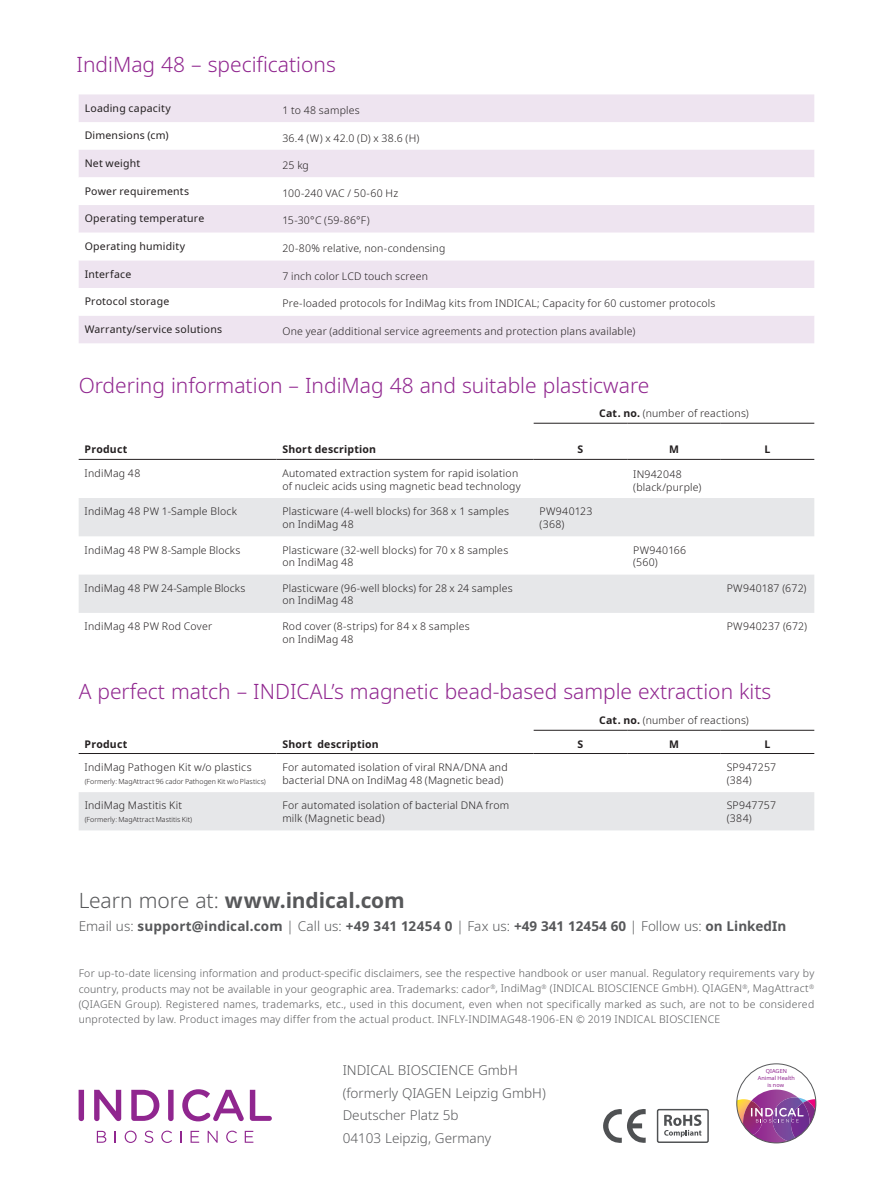
<style>
.page{position:relative;width:893px;height:1191px;background:#fff}
.page>*{position:absolute;margin:0;border:0;box-sizing:border-box;transform-origin:0 0}
.t1{font:300 21px "Noto Sans";color:#90268f}
.t2{font:700 21px "Noto Sans";letter-spacing:-.005em;color:#57585a}
.t3{font:700 13.5px "Noto Sans";letter-spacing:.005em;color:#57585a}
.t4{font:300 13.5px/22.5px "Noto Sans";color:#57585a}
.t5{font:300 10.5px/12.6px "Noto Sans";letter-spacing:.02em;color:#231f20}
.t6{font:300 10.5px/15px "Noto Sans";letter-spacing:.02em;color:#57585a;text-align:justify}
.t7{font:10.5px "Noto Sans";letter-spacing:.02em;color:#231f20}
.t8{font:700 10.5px "Noto Sans";letter-spacing:.02em;color:#231f20}
.t9{font:300 7.05px "Noto Sans";color:#231f20}
.t10{font:5.55px/6.8px "Noto Sans";color:#90268f;text-align:center}
.s1{font-weight:700}
.s2{font-weight:300}
</style>
<div class="page">
<svg style="left:737px;top:1089px;width:79px;height:53px"></svg>
<div style="left:737px;top:1063px;width:79px;height:80px;border:1px solid #57585a;border-radius:50%"></div>
<svg style="left:97px;top:1130px;width:9px;height:12px"></svg>
<svg style="left:125px;top:1130px;width:12px;height:13px"></svg>
<svg style="left:144px;top:1130px;width:9px;height:13px"></svg>
<svg style="left:161px;top:1130px;width:11px;height:13px"></svg>
<svg style="left:191px;top:1130px;width:8px;height:12px"></svg>
<svg style="left:208px;top:1130px;width:10px;height:12px"></svg>
<svg style="left:226px;top:1130px;width:11px;height:13px"></svg>
<svg style="left:245px;top:1130px;width:8px;height:12px"></svg>
<svg style="left:79px;top:1089px;width:5px;height:32px"></svg>
<svg style="left:94px;top:1089px;width:27px;height:32px"></svg>
<svg style="left:131px;top:1089px;width:28px;height:31px"></svg>
<svg style="left:168px;top:1089px;width:6px;height:32px"></svg>
<svg style="left:182px;top:1089px;width:62px;height:32px"></svg>
<svg style="left:250px;top:1089px;width:22px;height:31px"></svg>
<svg style="left:79px;top:94px;width:735px;height:249px;fill:#eee4f0"></svg>
<svg style="left:79px;top:177px;width:735px;height:28px"></svg>
<svg style="left:79px;top:233px;width:735px;height:27px"></svg>
<svg style="left:79px;top:288px;width:735px;height:28px"></svg>
<div style="left:79px;top:792px;width:735px;height:38px;background:#e6e7e9"></div>
<hr style="left:79px;top:753px;width:197px;height:1px;background:#231f20">
<hr style="left:276px;top:753px;width:258px;height:1px;background:#231f20">
<hr style="left:534px;top:730px;width:93px;height:1px;background:#231f20">
<hr style="left:534px;top:753px;width:93px;height:1px;background:#231f20">
<hr style="left:627px;top:730px;width:94px;height:1px;background:#231f20">
<hr style="left:627px;top:753px;width:94px;height:1px;background:#231f20">
<hr style="left:721px;top:730px;width:93px;height:1px;background:#231f20">
<hr style="left:721px;top:753px;width:93px;height:1px;background:#231f20">
<svg style="left:79px;top:498px;width:735px;height:115px;fill:#e6e7e9"></svg>
<hr style="left:79px;top:459px;width:197px;height:1px;background:#231f20">
<hr style="left:276px;top:459px;width:258px;height:1px;background:#231f20">
<hr style="left:534px;top:423px;width:93px;height:1px;background:#231f20">
<hr style="left:534px;top:459px;width:93px;height:1px;background:#231f20">
<hr style="left:627px;top:423px;width:94px;height:1px;background:#231f20">
<hr style="left:627px;top:459px;width:94px;height:1px;background:#231f20">
<hr style="left:721px;top:423px;width:93px;height:1px;background:#231f20">
<hr style="left:721px;top:459px;width:93px;height:1px;background:#231f20">
<svg style="left:603px;top:1109px;width:43px;height:34px"></svg>
<div style="left:657px;top:1108px;width:52px;height:35px;border:1px solid #4f5153;border-radius:2px"></div>
<svg style="left:664px;top:1114px;width:37px;height:23px"></svg>
<h1 class="t1" style="left:77px;top:50px;width:261px">IndiMag 48 – specifications</h1>
<p class="t7" style="left:85px;top:100px;width:88px">Loading capacity</p>
<p class="t5" style="left:282px;top:104px;width:79px">1 to 48 samples</p>
<p class="t7" style="left:85px;top:128px;width:85px">Dimensions (cm)</p>
<p class="t5" style="left:282px;top:132px;width:139px">36.4 (W) x 42.0 (D) x 38.6 (H)</p>
<p class="t7" style="left:85px;top:156px;width:57px">Net weight</p>
<p class="t5" style="left:282px;top:159px;width:28px">25 kg</p>
<p class="t7" style="left:85px;top:183px;width:106px">Power requirements</p>
<p class="t5" style="left:282px;top:187px;width:117px">100-240 VAC / 50-60 Hz</p>
<p class="t7" style="left:85px;top:211px;width:121px">Operating temperature</p>
<p class="t5" style="left:282px;top:215px;width:89px">15-30°C (59-86°F)</p>
<p class="t7" style="left:85px;top:239px;width:102px">Operating humidity</p>
<p class="t5" style="left:282px;top:242px;width:164px">20-80% relative, non-condensing</p>
<p class="t7" style="left:85px;top:266px;width:48px">Interface</p>
<p class="t5" style="left:282px;top:270px;width:147px">7 inch color LCD touch screen</p>
<p class="t7" style="left:85px;top:294px;width:86px">Protocol storage</p>
<p class="t5" style="left:282px;top:297px;width:435px">Pre-loaded protocols for IndiMag kits from INDICAL; Capacity for 60 customer protocols</p>
<p class="t7" style="left:85px;top:322px;width:139px">Warranty/service solutions</p>
<p class="t5" style="left:282px;top:325px;width:354px">One year (additional service agreements and protection plans available)</p>
<h1 class="t1" style="left:79px;top:370px;width:572px">Ordering information – IndiMag 48 and suitable plasticware</h1>
<p class="t5" style="left:599px;top:407px;width:151px"><span class="s1">Cat. no.</span> (number of reactions)</p>
<p class="t8" style="left:85px;top:442px;width:44px">Product</p>
<p class="t8" style="left:282px;top:442px;width:95px">Short description</p>
<p class="t8" style="left:577px;top:442px;width:7px">S</p>
<p class="t8" style="left:669px;top:442px;width:11px">M</p>
<p class="t8" style="left:765px;top:442px;width:7px">L</p>
<p class="t5" style="left:85px;top:467px;width:57px">IndiMag 48</p>
<p class="t5" style="left:282px;top:467px;width:240px">Automated extraction system for rapid isolation of nucleic acids using magnetic bead technology</p>
<p class="t5" style="left:633px;top:468px;width:70px">IN942048 (black/purple)</p>
<p class="t5" style="left:85px;top:505px;width:154px">IndiMag 48 PW 1-Sample Block</p>
<p class="t5" style="left:282px;top:505px;width:228px">Plasticware (4-well blocks) for 368 x 1 samples on IndiMag 48</p>
<p class="t5" style="left:540px;top:505px;width:54px">PW940123 (368)</p>
<p class="t5" style="left:85px;top:544px;width:157px">IndiMag 48 PW 8-Sample Blocks</p>
<p class="t5" style="left:282px;top:544px;width:227px">Plasticware (32-well blocks) for 70 x 8 samples on IndiMag 48</p>
<p class="t5" style="left:633px;top:544px;width:55px">PW940166 (560)</p>
<p class="t5" style="left:85px;top:582px;width:162px">IndiMag 48 PW 24-Sample Blocks</p>
<p class="t5" style="left:282px;top:582px;width:232px">Plasticware (96-well blocks) for 28 x 24 samples on IndiMag 48</p>
<p class="t5" style="left:727px;top:582px;width:81px">PW940187 (672)</p>
<p class="t5" style="left:85px;top:620px;width:129px">IndiMag 48 PW Rod Cover</p>
<p class="t5" style="left:282px;top:620px;width:189px">Rod cover (8-strips) for 84 x 8 samples on IndiMag 48</p>
<p class="t5" style="left:727px;top:620px;width:82px">PW940237 (672)</p>
<h1 class="t1" style="left:79px;top:676px;width:694px">A perfect match – INDICAL’s magnetic bead-based sample extraction kits</h1>
<p class="t5" style="left:599px;top:714px;width:151px"><span class="s1">Cat. no.</span> (number of reactions)</p>
<p class="t8" style="left:85px;top:736px;width:44px">Product</p>
<p class="t8" style="left:282px;top:736px;width:98px">Short description</p>
<p class="t8" style="left:577px;top:736px;width:7px">S</p>
<p class="t8" style="left:669px;top:736px;width:11px">M</p>
<p class="t8" style="left:765px;top:736px;width:7px">L</p>
<p class="t5" style="left:85px;top:761px;width:168px">IndiMag Pathogen Kit w/o plastics</p>
<p class="t9" style="left:85px;top:776px;width:183px">(Formerly: MagAttract 96 cador Pathogen Kit w/o Plastics)</p>
<p class="t5" style="left:282px;top:761px;width:227px">For automated isolation of viral RNA/DNA and bacterial DNA on IndiMag 48 (Magnetic bead)</p>
<p class="t5" style="left:727px;top:761px;width:51px">SP947257 (384)</p>
<p class="t5" style="left:85px;top:799px;width:99px">IndiMag Mastitis Kit</p>
<p class="t9" style="left:85px;top:814px;width:109px">(Formerly: MagAttract Mastitis Kit)</p>
<p class="t5" style="left:282px;top:799px;width:228px">For automated isolation of bacterial DNA from milk (Magnetic bead)</p>
<p class="t5" style="left:727px;top:799px;width:51px">SP947757 (384)</p>
<h1 class="t2" style="left:79px;top:886px;width:328px"><span class="s2">Learn more at:</span> www.indical.com</h1>
<p class="t3" style="left:79px;top:916px;width:709px"><span class="s2">Email us:</span> support@indical.com <span class="s2">| Call us:</span> +49 341 12454 0 <span class="s2">| Fax us:</span> +49 341 12454 60 <span class="s2">| Follow us:</span> on LinkedIn</p>
<p class="t6" style="left:79px;top:966px;width:737px">For up-to-date licensing information and product-specific disclaimers, see the respective handbook or user manual. Regulatory requirements vary by country, products may not be available in your geographic area. Trademarks: cador<sup>®</sup>, IndiMag<sup>®</sup> (INDICAL BIOSCIENCE GmbH). QIAGEN<sup>®</sup>, MagAttract<sup>® </sup>(QIAGEN Group). Registered names, trademarks, etc., used in this document, even when not specifically marked as such, are not to be considered unprotected by law. Product images may differ from the actual product. INFLY-INDIMAG48-1906-EN © 2019 INDICAL BIOSCIENCE</p>
<p class="t4" style="left:343px;top:1059px;width:205px">INDICAL BIOSCIENCE GmbH (formerly QIAGEN Leipzig GmbH)<br>Deutscher Platz 5b<br>04103 Leipzig, Germany</p>
<p class="t10" style="left:758px;top:1068px;width:38px">QIAGEN<br>Animal Health is now</p>
</div>
